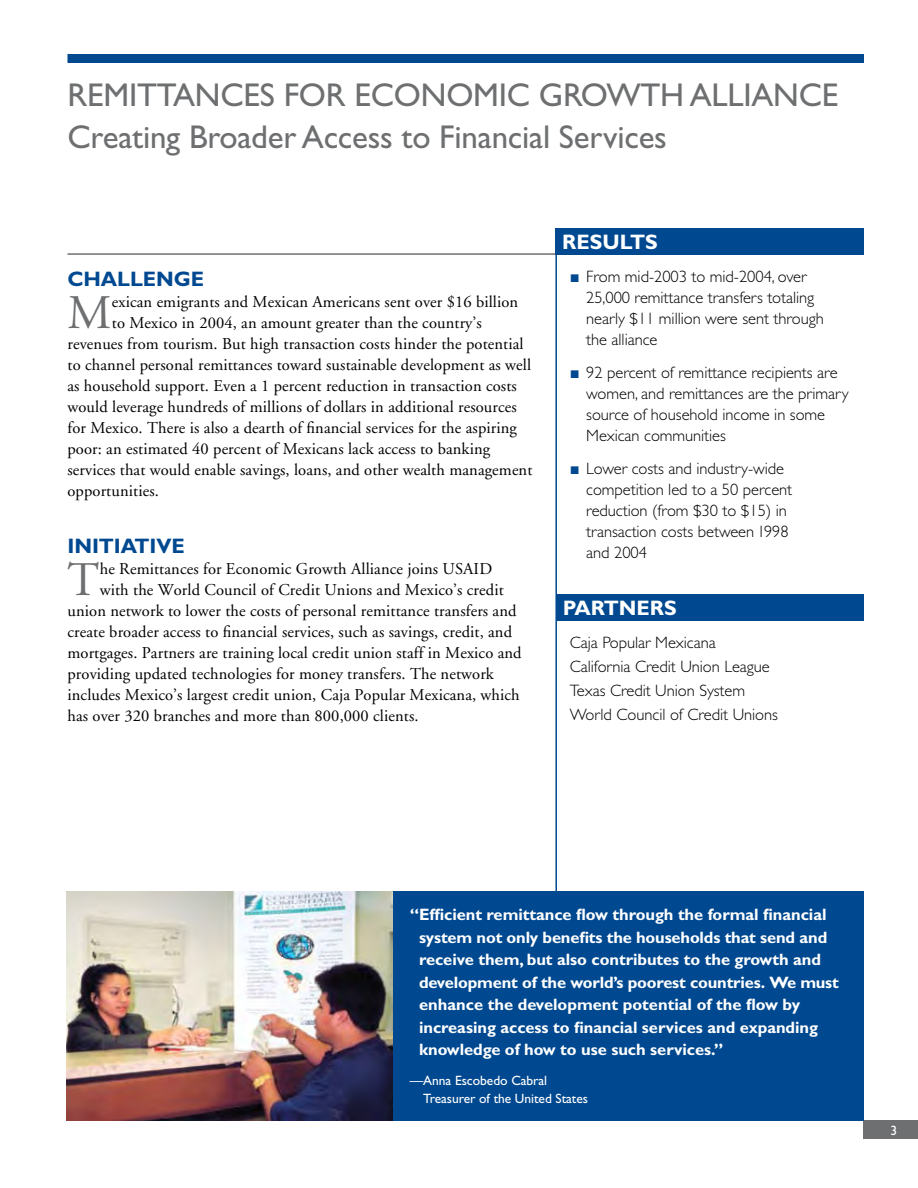
<style>
.page{position:relative;width:918px;height:1188px;background:#fff}
.page>*{position:absolute;margin:0;border:0;box-sizing:border-box;transform-origin:0 0}
.t1{font:48.15px "Adobe Garamond";color:#6d6f71}
.t2{font:33px/42px "Gill Sans";letter-spacing:-.005em;color:#6d6f71}
.t3{font:700 21px "Gill Sans";letter-spacing:-.005em;color:#004990}
.t4{font:700 21px "Gill Sans";color:#fff}
.t5{font:16.5px "Adobe Garamond";letter-spacing:.005em;color:#000}
.t6{font:300 16.5px/21px "Gill Sans";letter-spacing:-.005em;color:#000}
.t7{font:700 16.5px/22.5px "Gill Sans";letter-spacing:-.005em;color:#fff}
.t8{font:13.5px/18px "Gill Sans";letter-spacing:-.005em;color:#fff}
.s1{font-family:"Times New Roman";font-weight:700;color:#004990}
</style>
<div class="page">
<hr style="left:555px;top:254px;width:2px;height:867px;background:#004990">
<hr style="left:68px;top:253px;width:796px;height:2px;background:#6d6f71">
<div style="left:68px;top:54px;width:796px;height:9px;background:#004990"></div>
<div style="left:556px;top:594px;width:308px;height:27px;background:#004990"></div>
<div style="left:864px;top:1120px;width:54px;height:19px;background:#6d6f71"></div>
<div style="left:556px;top:228px;width:308px;height:27px;background:#004990"></div>
<img style="left:66px;top:891px;width:327px;height:229px">
<div style="left:393px;top:891px;width:471px;height:229px;background:#004990"></div>
<h2 class="t2" style="left:68px;top:74px;width:772px">remittances for Economic Growth Alliance<br>Creating Broader Access to Financial Services</h2>
<p class="t3" style="left:68px;top:266px;width:49px">CHALLEN</p>
<p class="t3" style="left:174px;top:266px;width:29px">GE</p>
<h1 class="t1" style="left:68px;top:287px;width:45px">M</h1>
<p class="t5" style="left:112px;top:293px;width:408px">exican emigrants and Mexican Americans sent over $16 billion</p>
<p class="t5" style="left:112px;top:314px;width:372px">to Mexico in 2004, an amount greater than the country’s</p>
<p class="t5" style="left:67px;top:335px;width:458px">revenues from tourism. But high transaction costs hinder the potential</p>
<p class="t5" style="left:67px;top:356px;width:465px">to channel personal remittances toward sustainable development as well</p>
<p class="t5" style="left:67px;top:377px;width:451px">as household support. Even a 1 percent reduction in transaction costs</p>
<p class="t5" style="left:67px;top:398px;width:451px">would leverage hundreds of millions of dollars in additional resources</p>
<p class="t5" style="left:67px;top:419px;width:451px">for Mexico. There is also a dearth of financial services for the aspiring</p>
<p class="t5" style="left:67px;top:440px;width:424px">poor: an estimated 40 percent of Mexicans lack access to banking</p>
<p class="t5" style="left:67px;top:461px;width:467px">services that would enable savings, loans, and other wealth management</p>
<p class="t5" style="left:67px;top:482px;width:93px">opportunities.</p>
<p class="t3" style="left:68px;top:533px;width:116px">INITIATIVE</p>
<h1 class="t1" style="left:68px;top:554px;width:33px">T</h1>
<p class="t5" style="left:100px;top:560px;width:394px">he Remittances for Economic Growth Alliance joins USAID</p>
<p class="t5" style="left:100px;top:581px;width:406px">with the World Council of Credit Unions and Mexico’s credit</p>
<p class="t5" style="left:68px;top:602px;width:451px">union network to lower the costs of personal remittance transfers and</p>
<p class="t5" style="left:68px;top:623px;width:446px">create broader access to financial services, such as savings, credit, and</p>
<p class="t5" style="left:68px;top:644px;width:456px">mortgages. Partners are training local credit union staff in Mexico and</p>
<p class="t5" style="left:68px;top:665px;width:428px">providing updated technologies for money transfers. The network</p>
<p class="t5" style="left:68px;top:686px;width:454px">includes Mexico’s largest credit union, Caja Popular Mexicana, which</p>
<p class="t5" style="left:68px;top:707px;width:353px">has over 320 branches and more than 800,000 clients.</p>
<p class="t4" style="left:562px;top:230px;width:97px">Results</p>
<p class="t6" style="left:586px;top:267px;width:239px;text-indent:-16px"><span class="s1">■</span> From mid-2003 to mid-2004, over<br>25,000 remittance transfers totaling nearly $11 million were sent through the alliance</p>
<p class="t6" style="left:586px;top:363px;width:264px;text-indent:-16px"><span class="s1">■</span> 92 percent of remittance recipients are women, and remittances are the primary source of household income in some Mexican communities</p>
<p class="t6" style="left:586px;top:459px;width:208px;text-indent:-16px"><span class="s1">■</span> Lower costs and industry-wide competition led to a 50 percent reduction (from $30 to $15) in transaction costs between 1998 and 2004</p>
<p class="t4" style="left:563px;top:596px;width:115px">Partners</p>
<p class="t6" style="left:570px;top:631px;width:210px;line-height:23.7px">Caja Popular Mexicana<br>California Credit Union League<br>Texas Credit Union System<br>World Council of Credit Unions</p>
<p class="t7" style="left:419px;top:904px;width:421px;text-indent:-9px">“ Efficient remittance flow through the formal financial system not only benefits the households that send and receive them, but also contributes to the growth and development of the world’s poorest countries. We must enhance the development potential of the flow by increasing access to financial services and expanding knowledge of how to use such services.”</p>
<p class="t8" style="left:423px;top:1072px;width:166px;text-indent:-13px">— Anna Escobedo Cabral<br>Treasurer of the United States</p>
<p class="t8" style="left:890px;top:1121px;width:8px">3</p>
</div>
